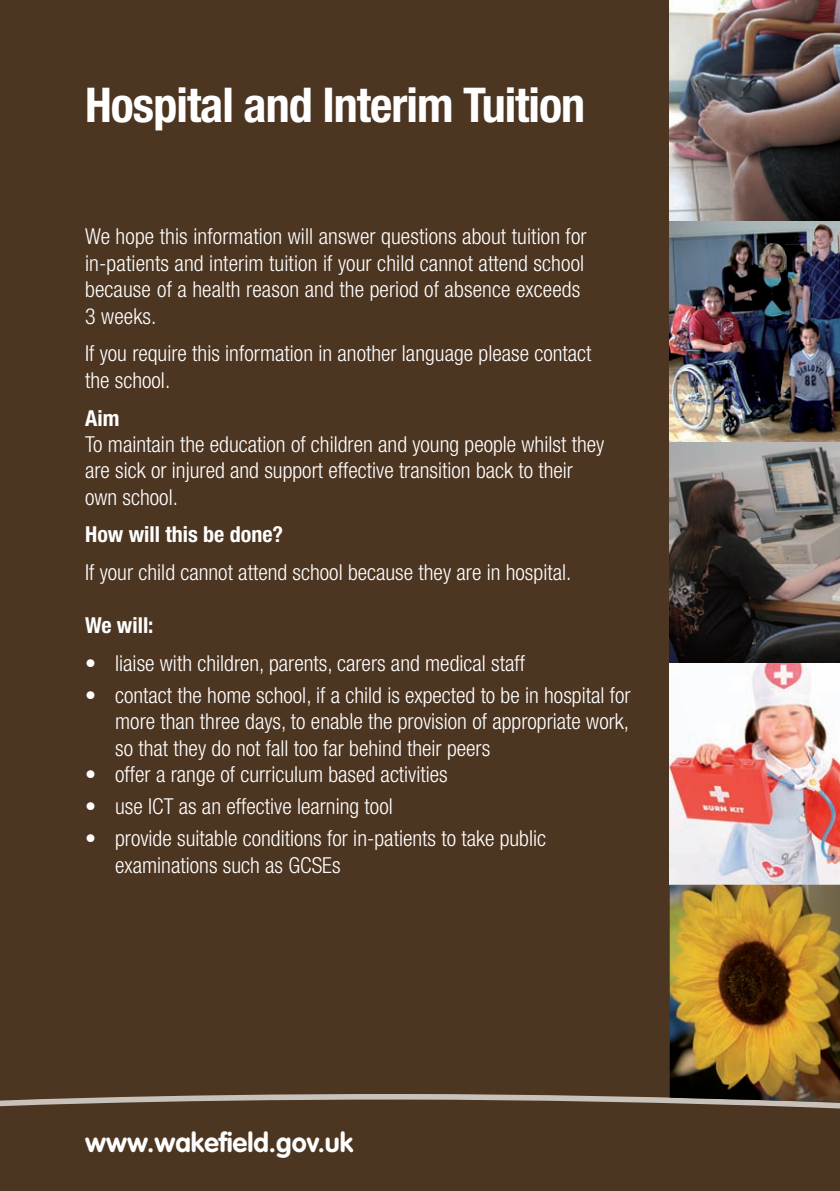
<style>
.page{position:relative;width:840px;height:1191px;background:#fff}
.page>*{position:absolute;margin:0;border:0;box-sizing:border-box;transform-origin:0 0}
.t1{font:700 condensed 48px "Helvetica Neue";letter-spacing:-.02em;color:#fff}
.t2{font:700 27px "VAG Rounded";color:#fff}
.t3{font:300 condensed 22px/26.4px "Helvetica Neue";color:#fff}
.t4{font:700 condensed 22px "Helvetica Neue";color:#fff}
</style>
<div class="page">
<div style="left:0;top:0;width:839px;height:1191px;background:#4c3521"></div>
<svg style="left:0;top:1094px;width:839px;height:15px"></svg>
<img style="left:669px;top:0;width:170px;height:1102px">
<p class="t1" style="left:85px;top:76px;width:501px">Hospital and Interim Tuition</p>
<p class="t3" style="left:85px;top:223px;width:503px">We hope this information will answer questions about tuition for in-patients and interim tuition if your child cannot attend school because of a health reason and the period of absence exceeds 3 weeks.</p>
<p class="t3" style="left:85px;top:340px;width:507px">If you require this information in another language please contact the school.</p>
<p class="t4" style="left:85px;top:404px;width:36px">Aim</p>
<p class="t3" style="left:85px;top:431px;width:520px">To maintain the education of children and young people whilst they are sick or injured and support effective transition back to their own school.</p>
<p class="t4" style="left:85px;top:521px;width:199px">How will this be done?</p>
<p class="t3" style="left:85px;top:559px;width:487px">If your child cannot attend school because they are in hospital.</p>
<p class="t4" style="left:85px;top:612px;width:70px">We will:</p>
<p class="t3" style="left:85px;top:649px;width:441px">• liaise with children, parents, carers and medical staff</p>
<p class="t3" style="left:115px;top:681px;width:516px;text-align:justify;text-indent:-30px">• contact the home school, if a child is expected to be in hospital for more than three days, to enable the provision of appropriate work, so that they do not fall too far behind their peers</p>
<p class="t3" style="left:85px;top:761px;width:364px">• offer a range of curriculum based activities</p>
<p class="t3" style="left:85px;top:793px;width:309px">• use ICT as an effective learning tool</p>
<p class="t3" style="left:115px;top:825px;width:432px;text-indent:-30px">• provide suitable conditions for in-patients to take public examinations such as GCSEs</p>
<p class="t2" style="left:85px;top:1126px;width:270px">www.wakefield.gov.uk</p>
</div>
